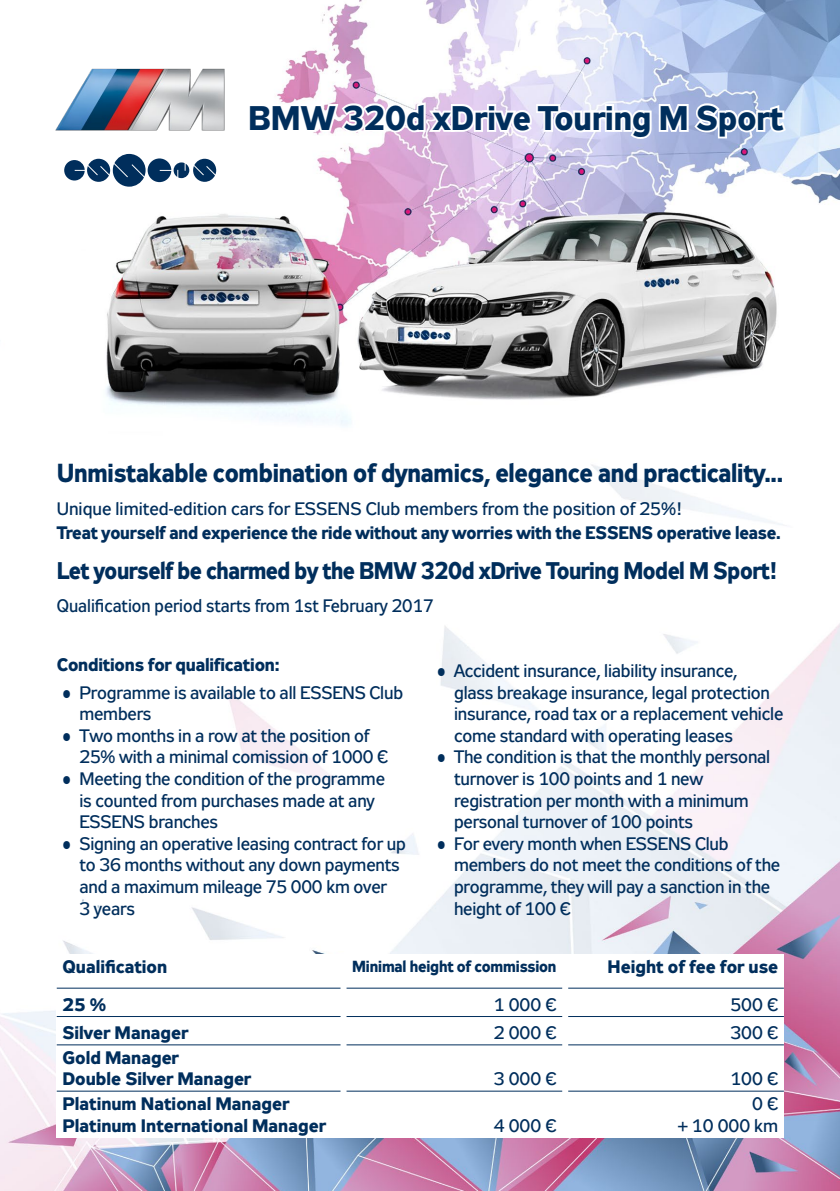
<style>
.page{position:relative;width:840px;height:1191px;background:#fff}
.page>*{position:absolute;margin:0;border:0;box-sizing:border-box;transform-origin:0 0}
.t1{font:700 34px "Zeppelin 32";color:#002e5c;scale:.96 1}
.t2{font:700 26px "Zeppelin 32";letter-spacing:-.01em;color:#002e5c;scale:.93 1}
.t3{font:700 24px "Zeppelin 32";letter-spacing:-.02em;color:#002e5c;scale:.91 1}
.t4{font:18px/21.6px "Zeppelin 32";letter-spacing:-.01em;color:#002e5c}
.t5{font:700 18px "Zeppelin 32";color:#002e5c}
.t6{font:700 18px "Zeppelin 32";color:#002e5c;scale:.96 1}
.t7{font:18px "Zeppelin 32";letter-spacing:-.01em;color:#002e5c;scale:.96 1}
.t8{font:700 16px "Zeppelin 32";letter-spacing:-.01em;color:#002e5c;scale:.95 1}
</style>
<div class="page">
<img style="left:0;top:0;width:839px;height:1191px">
<div style="left:64px;top:160px;width:21px;height:20px;background:#002e5c;border-radius:10px"></div>
<div style="left:147px;top:158px;width:24px;height:24px;background:#002e5c;border-radius:12px"></div>
<svg style="left:173px;top:159px;width:43px;height:23px"></svg>
<svg style="left:87px;top:158px;width:58px;height:29px"></svg>
<img style="left:36px;top:41px;width:209px;height:117px">
<svg style="left:246px;top:93px;width:541px;height:48px"></svg>
<div style="left:57px;top:954px;width:726px;height:183px;background:#fff"></div>
<hr style="left:57px;top:1016px;width:283px;height:1px;background:#002e5c">
<hr style="left:346px;top:1016px;width:216px;height:1px;background:#002e5c">
<hr style="left:568px;top:1016px;width:215px;height:1px;background:#002e5c">
<hr style="left:57px;top:987px;width:283px;height:1px;background:#002e5c">
<hr style="left:346px;top:987px;width:216px;height:1px;background:#002e5c">
<hr style="left:568px;top:987px;width:215px;height:1px;background:#002e5c">
<hr style="left:57px;top:1044px;width:283px;height:1px;background:#002e5c">
<hr style="left:346px;top:1044px;width:216px;height:1px;background:#002e5c">
<hr style="left:568px;top:1044px;width:215px;height:1px;background:#002e5c">
<hr style="left:57px;top:1090px;width:283px;height:1px;background:#002e5c">
<hr style="left:346px;top:1090px;width:216px;height:1px;background:#002e5c">
<hr style="left:568px;top:1090px;width:215px;height:1px;background:#002e5c">
<p class="t1" style="left:248px;top:98px;width:558px">BMW 320d xDrive Touring M Sport</p>
<p class="t2" style="left:57px;top:458px;width:782px">Unmistakable combination of dynamics, elegance and practicality...</p>
<p class="t4" style="left:57px;top:498px;width:627px">Unique limited-edition cars for ESSENS Club members from the position of 25%!</p>
<p class="t6" style="left:57px;top:522px;width:755px">Treat yourself and experience the ride without any worries with the ESSENS operative lease.</p>
<p class="t3" style="left:57px;top:557px;width:793px">Let yourself be charmed by the BMW 320d xDrive Touring Model M Sport!</p>
<p class="t7" style="left:57px;top:596px;width:394px">Qualification period starts from 1st February 2017</p>
<p class="t5" style="left:57px;top:654px;width:224px">Conditions for qualification:</p>
<p class="t4" style="left:79px;top:681px;width:325px;text-indent:-17px">• Programme is available to all ESSENS Club members</p>
<p class="t4" style="left:79px;top:725px;width:310px;text-indent:-17px">• Two months in a row at the position of<br>25% with a minimal comission of 1000 €</p>
<p class="t4" style="left:79px;top:768px;width:307px;text-indent:-17px">• Meeting the condition of the programme is counted from purchases made at any<br>ESSENS branches</p>
<p class="t4" style="left:79px;top:833px;width:328px;text-indent:-17px">• Signing an operative leasing contract for up to 36 months without any down payments and a maximum mileage 75 000 km over<br>3 years</p>
<p class="t4" style="left:454px;top:660px;width:330px;text-indent:-17px">• Accident insurance, liability insurance,<br>glass breakage insurance, legal protection insurance, road tax or a replacement vehicle come standard with operating leases</p>
<p class="t4" style="left:454px;top:746px;width:317px;text-indent:-17px">• The condition is that the monthly personal turnover is 100 points and 1 new registration per month with a minimum personal turnover of 100 points</p>
<p class="t4" style="left:454px;top:833px;width:327px;text-indent:-17px">• For every month when ESSENS Club members do not meet the conditions of the programme, they will pay a sanction in the height of 100 €</p>
<p class="t5" style="left:62px;top:956px;width:106px">Qualification</p>
<p class="t8" style="left:352px;top:957px;width:216px">Minimal height of commission</p>
<p class="t5" style="left:607px;top:956px;width:172px">Height of fee for use</p>
<p class="t5" style="left:62px;top:994px;width:45px">25 %</p>
<p class="t4" style="left:493px;top:994px;width:64px">1 000 €</p>
<p class="t4" style="left:730px;top:994px;width:49px">500 €</p>
<p class="t5" style="left:62px;top:1022px;width:127px">Silver Manager</p>
<p class="t4" style="left:493px;top:1022px;width:64px">2 000 €</p>
<p class="t4" style="left:730px;top:1022px;width:49px">300 €</p>
<p class="t5" style="left:62px;top:1047px;width:118px">Gold Manager</p>
<p class="t5" style="left:62px;top:1068px;width:190px">Double Silver Manager</p>
<p class="t4" style="left:493px;top:1068px;width:64px">3 000 €</p>
<p class="t4" style="left:730px;top:1068px;width:49px">100 €</p>
<p class="t5" style="left:62px;top:1093px;width:228px">Platinum National Manager</p>
<p class="t5" style="left:62px;top:1115px;width:265px">Platinum International Manager</p>
<p class="t4" style="left:493px;top:1115px;width:64px">4 000 €</p>
<p class="t4" style="left:751px;top:1093px;width:28px">0 €</p>
<p class="t4" style="left:677px;top:1115px;width:102px">+ 10 000 km</p>
</div>
